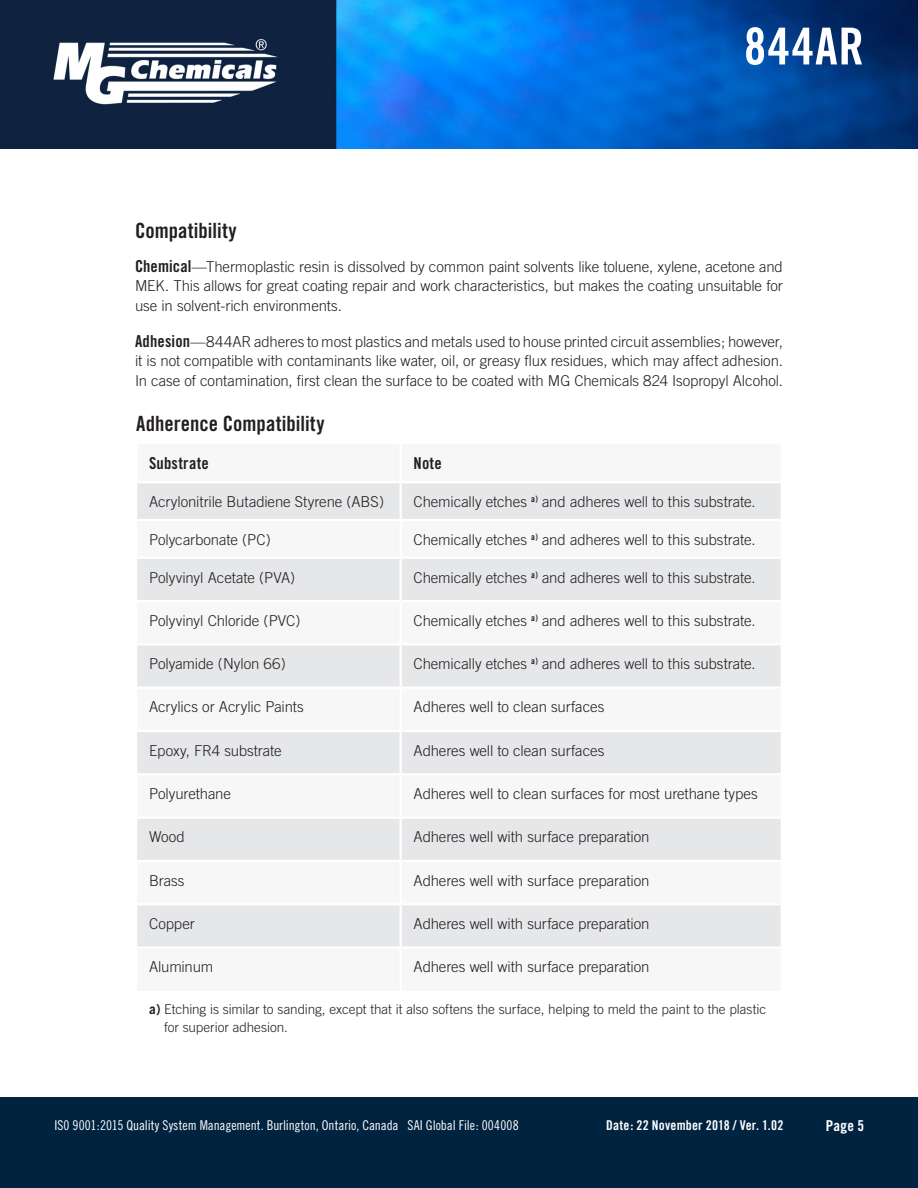
<style>
.page{position:relative;width:918px;height:1188px;background:#fff}
.page>*{position:absolute;margin:0;border:0;box-sizing:border-box;transform-origin:0 0}
.t1{font:51px "Trade Gothic Bold Cond Twenty";letter-spacing:.02em;color:#fff}
.Paragraph_Text_Style{font:21px "Trade Gothic Bold Cond Twenty";color:#231f20}
.Subhead_Style{font:21px "Trade Gothic Bold Cond Twenty";color:#231f20}
.Features_Text_Style{font:16.5px "Trade Gothic Bold Cond Twenty";letter-spacing:.015em;color:#231f20}
.Features_Text_Style-2{font:300 15px "Trade Gothic";letter-spacing:-.005em;color:#231f20}
.Paragraph_Text_Style-2{font:300 15px/19.5px "Trade Gothic";letter-spacing:-.005em;color:#231f20;text-align:justify}
.t2{font:15px "Trade Gothic Bold Cond Twenty";color:#fff}
.t3{font:300 13.5px/18px "Trade Gothic";letter-spacing:-.005em;color:#231f20}
.t4{font:13.5px "Trade Gothic Cond Eighteen";color:#fff}
.t5{font:13.5px "Trade Gothic Bold Cond Twenty";letter-spacing:.015em;color:#fff}
.s1{font-family:"Trade Gothic Bold Cond Twenty";font-weight:400;font-size:16.5px}
.s2{font-weight:700}
</style>
<div class="page">
<img style="left:0;top:0;width:918px;height:149px">
<div style="left:0;top:1097px;width:918px;height:91px;background:#002340"></div>
<svg style="left:137px;top:483px;width:644px;height:463px;fill:#e6e7e9"></svg>
<hr style="left:400px;top:483px;width:2px;height:36px;background:#fff">
<hr style="left:135px;top:519px;width:266px;height:2px;background:#fff">
<hr style="left:401px;top:519px;width:382px;height:2px;background:#fff">
<hr style="left:400px;top:521px;width:2px;height:36px;background:#fff">
<hr style="left:135px;top:557px;width:266px;height:2px;background:#fff">
<hr style="left:401px;top:557px;width:382px;height:2px;background:#fff">
<hr style="left:400px;top:559px;width:2px;height:41px;background:#fff">
<hr style="left:135px;top:600px;width:266px;height:2px;background:#fff">
<hr style="left:401px;top:600px;width:382px;height:2px;background:#fff">
<hr style="left:400px;top:602px;width:2px;height:41px;background:#fff">
<hr style="left:135px;top:643px;width:266px;height:2px;background:#fff">
<hr style="left:401px;top:643px;width:382px;height:2px;background:#fff">
<hr style="left:400px;top:645px;width:2px;height:42px;background:#fff">
<hr style="left:135px;top:687px;width:266px;height:2px;background:#fff">
<hr style="left:401px;top:687px;width:382px;height:2px;background:#fff">
<hr style="left:400px;top:689px;width:2px;height:41px;background:#fff">
<hr style="left:135px;top:730px;width:266px;height:2px;background:#fff">
<hr style="left:401px;top:730px;width:382px;height:2px;background:#fff">
<hr style="left:400px;top:732px;width:2px;height:41px;background:#fff">
<hr style="left:135px;top:773px;width:266px;height:2px;background:#fff">
<hr style="left:401px;top:773px;width:382px;height:2px;background:#fff">
<hr style="left:400px;top:775px;width:2px;height:42px;background:#fff">
<hr style="left:135px;top:817px;width:266px;height:2px;background:#fff">
<hr style="left:401px;top:817px;width:382px;height:2px;background:#fff">
<hr style="left:400px;top:819px;width:2px;height:41px;background:#fff">
<hr style="left:135px;top:860px;width:266px;height:2px;background:#fff">
<hr style="left:401px;top:860px;width:382px;height:2px;background:#fff">
<hr style="left:400px;top:862px;width:2px;height:41px;background:#fff">
<hr style="left:135px;top:903px;width:266px;height:2px;background:#fff">
<hr style="left:401px;top:903px;width:382px;height:2px;background:#fff">
<hr style="left:400px;top:905px;width:2px;height:41px;background:#fff">
<h1 class="t1" style="left:744px;top:15px;width:122px">844AR</h1>
<p class="Subhead_Style" style="left:135px;top:218px;width:103px">Compatibility</p>
<p class="Paragraph_Text_Style-2" style="left:135px;top:257px;width:649px"><span class="s1">Chemical</span>—Thermoplastic resin is dissolved by common paint solvents like toluene, xylene, acetone and MEK. This allows for great coating repair and work characteristics, but makes the coating unsuitable for use in solvent-rich environments.</p>
<p class="Paragraph_Text_Style-2" style="left:135px;top:331px;width:650px"><span class="s1">Adhesion</span>—844AR adheres to most plastics and metals used to house printed circuit assemblies; however, it is not compatible with contaminants like water, oil, or greasy flux residues, which may affect adhesion.<br>In case of contamination, first clean the surface to be coated with MG Chemicals 824 Isopropyl Alcohol.</p>
<p class="Paragraph_Text_Style" style="left:136px;top:411px;width:190px">Adherence Compatibility</p>
<p class="Features_Text_Style" style="left:149px;top:453px;width:61px">Substrate</p>
<p class="Features_Text_Style" style="left:414px;top:453px;width:30px">Note</p>
<p class="Features_Text_Style-2" style="left:149px;top:493px;width:236px">Acrylonitrile Butadiene Styrene (ABS)</p>
<p class="Features_Text_Style-2" style="left:414px;top:493px;width:343px">Chemically etches <sup>a)</sup> and adheres well to this substrate.</p>
<p class="Features_Text_Style-2" style="left:149px;top:531px;width:123px">Polycarbonate (PC)</p>
<p class="Features_Text_Style-2" style="left:414px;top:531px;width:343px">Chemically etches <sup>a)</sup> and adheres well to this substrate.</p>
<p class="Features_Text_Style-2" style="left:149px;top:568px;width:148px">Polyvinyl Acetate (PVA)</p>
<p class="Features_Text_Style-2" style="left:414px;top:568px;width:343px">Chemically etches <sup>a)</sup> and adheres well to this substrate.</p>
<p class="Features_Text_Style-2" style="left:149px;top:612px;width:153px">Polyvinyl Chloride (PVC)</p>
<p class="Features_Text_Style-2" style="left:414px;top:612px;width:343px">Chemically etches <sup>a)</sup> and adheres well to this substrate.</p>
<p class="Features_Text_Style-2" style="left:149px;top:655px;width:138px">Polyamide (Nylon 66)</p>
<p class="Features_Text_Style-2" style="left:414px;top:655px;width:343px">Chemically etches <sup>a)</sup> and adheres well to this substrate.</p>
<p class="Features_Text_Style-2" style="left:149px;top:698px;width:156px">Acrylics or Acrylic Paints</p>
<p class="Features_Text_Style-2" style="left:414px;top:698px;width:192px">Adheres well to clean surfaces</p>
<p class="Features_Text_Style-2" style="left:149px;top:742px;width:134px">Epoxy, FR4 substrate</p>
<p class="Features_Text_Style-2" style="left:414px;top:742px;width:192px">Adheres well to clean surfaces</p>
<p class="Features_Text_Style-2" style="left:149px;top:785px;width:83px">Polyurethane</p>
<p class="Features_Text_Style-2" style="left:414px;top:785px;width:346px">Adheres well to clean surfaces for most urethane types</p>
<p class="Features_Text_Style-2" style="left:149px;top:828px;width:37px">Wood</p>
<p class="Features_Text_Style-2" style="left:414px;top:828px;width:237px">Adheres well with surface preparation</p>
<p class="Features_Text_Style-2" style="left:149px;top:872px;width:37px">Brass</p>
<p class="Features_Text_Style-2" style="left:414px;top:872px;width:237px">Adheres well with surface preparation</p>
<p class="Features_Text_Style-2" style="left:149px;top:915px;width:47px">Copper</p>
<p class="Features_Text_Style-2" style="left:414px;top:915px;width:237px">Adheres well with surface preparation</p>
<p class="Features_Text_Style-2" style="left:149px;top:958px;width:66px">Aluminum</p>
<p class="Features_Text_Style-2" style="left:414px;top:958px;width:237px">Adheres well with surface preparation</p>
<p class="t3" style="left:164px;top:1000px;width:604px;text-indent:-15px"><span class="s2">a)</span> Etching is similar to sanding, except that it also softens the surface, helping to meld the paint to the plastic for superior adhesion.</p>
<p class="t4" style="left:54px;top:1117px;width:466px">IS0 9001:2015 Quality System Management. Burlington, Ontario, Canada SAI Global File: 004008</p>
<p class="t5" style="left:606px;top:1117px;width:179px">Date: 22 November 2018 / Ver. 1.02</p>
<p class="t2" style="left:826px;top:1116px;width:40px">Page 5</p>
</div>
